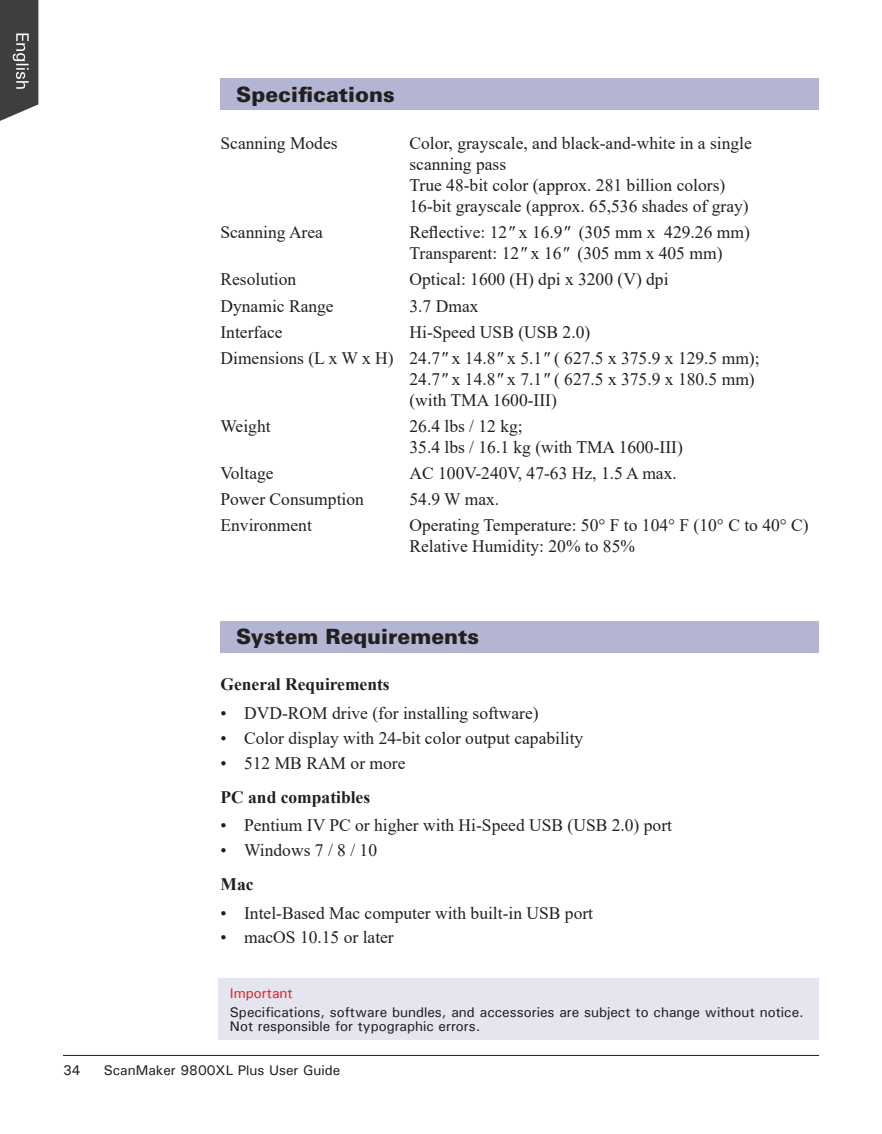
<style>
.page{position:relative;width:882px;height:1134px;background:#fff}
.page>*{position:absolute;margin:0;border:0;box-sizing:border-box;transform-origin:0 0}
.t1{font:900 21px "Univers";color:#231f20}
.t2{font:17.5px/21px "Times New Roman";color:#231f20}
.t3{font:700 17.5px "Times New Roman";color:#231f20}
.t4{font:500 14px/14px "Univers";color:#231f20}
.t5{font:500 14px "Univers";color:#ee1d23}
.s1{font-style:italic}
</style>
<div class="page">
<hr style="left:63px;top:1055px;width:756px;height:1px;background:#231f20">
<svg style="left:0;top:0;width:38px;height:121px;background:#545455"></svg>
<div style="left:219px;top:979px;width:600px;height:61px;background:#e4e5ef"></div>
<div style="left:220px;top:622px;width:599px;height:31px;background:#b4b5d2"></div>
<div style="left:220px;top:79px;width:599px;height:31px;background:#b4b5d2"></div>
<p class="t1" style="left:236px;top:82px;width:160px">Specifications</p>
<p class="t2" style="left:220px;top:132px;width:119px">Scanning Modes</p>
<p class="t2" style="left:410px;top:132px;width:344px">Color, grayscale, and black-and-white in a single scanning pass<br>True 48-bit color (approx. 281 billion colors)<br>16-bit grayscale (approx. 65,536 shades of gray)</p>
<p class="t2" style="left:220px;top:221px;width:104px">Scanning Area</p>
<p class="t2" style="left:410px;top:221px;width:342px">Reflective: 12<span class="s1">"</span> x 16.9<span class="s1">"</span> (305 mm x 429.26 mm)<br>Transparent: 12<span class="s1">"</span> x 16<span class="s1">"</span> (305 mm x 405 mm)</p>
<p class="t2" style="left:220px;top:269px;width:77px">Resolution</p>
<p class="t2" style="left:410px;top:269px;width:261px">Optical: 1600 (H) dpi x 3200 (V) dpi</p>
<p class="t2" style="left:220px;top:295px;width:115px">Dynamic Range</p>
<p class="t2" style="left:410px;top:295px;width:71px">3.7 Dmax</p>
<p class="t2" style="left:220px;top:321px;width:64px">Interface</p>
<p class="t2" style="left:220px;top:318px;width:541px;line-height:26.1px;text-indent:189px">Hi-Speed USB (USB 2.0)<br>Dimensions (L x W x H) 24.7<span class="s1">"</span> x 14.8<span class="s1">"</span> x 5.1<span class="s1">"</span> ( 627.5 x 375.9 x 129.5 mm);</p>
<p class="t2" style="left:410px;top:368px;width:347px">24.7<span class="s1">"</span> x 14.8<span class="s1">"</span> x 7.1<span class="s1">"</span> ( 627.5 x 375.9 x 180.5 mm) (with TMA 1600-III)</p>
<p class="t2" style="left:220px;top:415px;width:52px">Weight</p>
<p class="t2" style="left:410px;top:415px;width:275px">26.4 lbs / 12 kg;<br>35.4 lbs / 16.1 kg (with TMA 1600-III)</p>
<p class="t2" style="left:220px;top:462px;width:55px">Voltage</p>
<p class="t2" style="left:410px;top:462px;width:269px">AC 100V-240V, 47-63 Hz, 1.5 A max.</p>
<p class="t2" style="left:220px;top:488px;width:145px">Power Consumption</p>
<p class="t2" style="left:410px;top:488px;width:91px">54.9 W max.</p>
<p class="t2" style="left:220px;top:514px;width:93px">Environment</p>
<p class="t2" style="left:410px;top:514px;width:401px">Operating Temperature: 50° F to 104° F (10° C to 40° C)<br>Relative Humidity: 20% to 85%</p>
<p class="t1" style="left:236px;top:623px;width:244px">System Requirements</p>
<p class="t3" style="left:220px;top:672px;width:171px">General Requirements</p>
<p class="t2" style="left:220px;top:702px;width:320px">• DVD-ROM drive (for installing software)</p>
<p class="t2" style="left:220px;top:727px;width:364px">• Color display with 24-bit color output capability</p>
<p class="t2" style="left:220px;top:752px;width:187px">• 512 MB RAM or more</p>
<p class="t3" style="left:220px;top:784px;width:151px">PC and compatibles</p>
<p class="t2" style="left:220px;top:814px;width:453px">• Pentium IV PC or higher with Hi-Speed USB (USB 2.0) port</p>
<p class="t2" style="left:220px;top:839px;width:158px">• Windows 7 / 8 / 10</p>
<p class="t3" style="left:220px;top:871px;width:35px">Mac</p>
<p class="t2" style="left:220px;top:902px;width:374px">• Intel-Based Mac computer with built-in USB port</p>
<p class="t2" style="left:220px;top:927px;width:175px">• macOS 10.15 or later</p>
<p class="t5" style="left:230px;top:984px;width:64px">Important</p>
<p class="t4" style="left:230px;top:1005px;width:575px">Specifications, software bundles, and accessories are subject to change without notice.<br>Not responsible for typographic errors.</p>
<p class="t4" style="left:63px;top:1063px;width:19px">34</p>
<p class="t4" style="left:104px;top:1063px;width:238px">ScanMaker 9800XL Plus User Guide</p>
</div>
